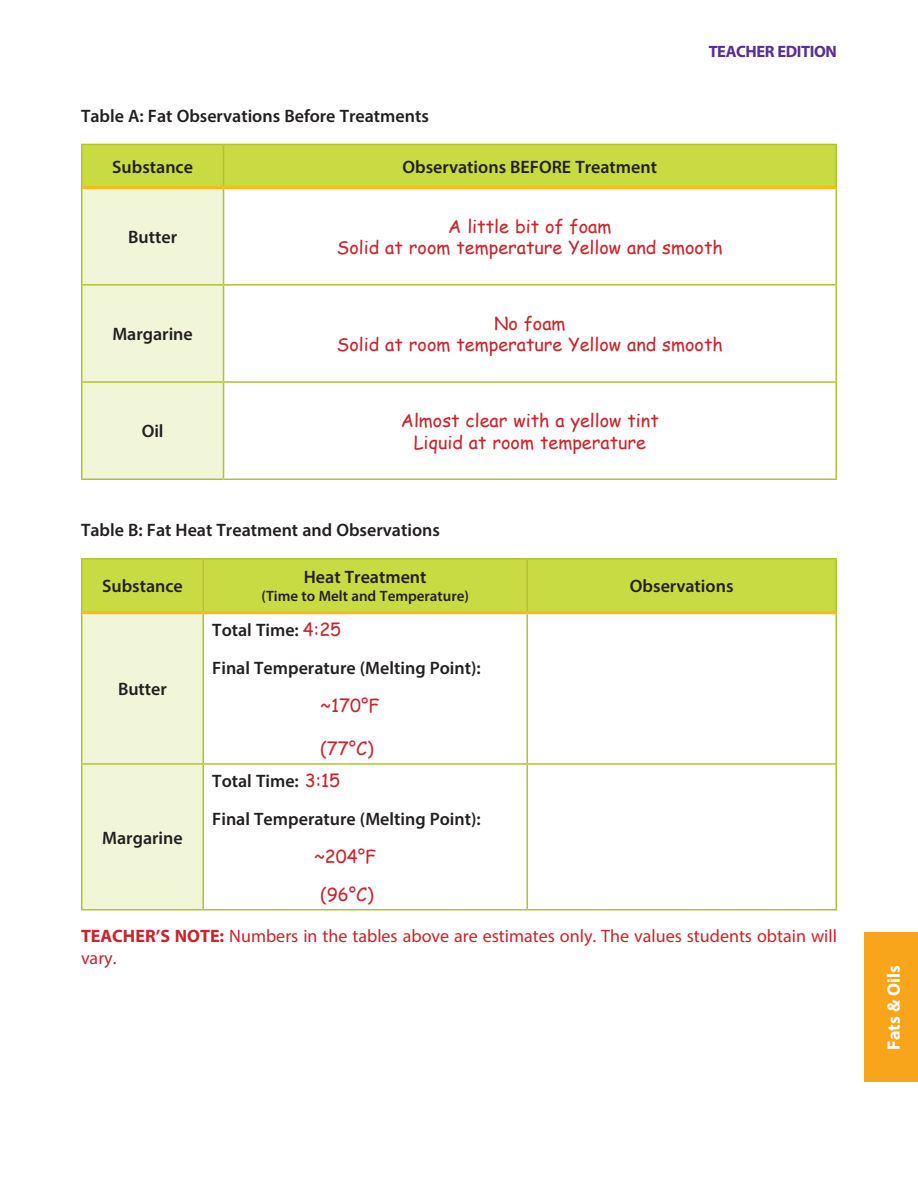
<style>
.page{position:relative;width:918px;height:1188px;background:#fff}
.page>*{position:absolute;margin:0;border:0;box-sizing:border-box;transform-origin:0 0}
.body{font:600 18px "Myriad Pro";color:#231f20}
.body-2{font:18px/21.6px "Comic Sans MS";color:#c8242b;text-align:center}
.body-3{font:18px/21.6px "Myriad Pro";color:#c8242b}
.t1{font:700 18px "Myriad Pro";color:#fff}
.t2{font:700 16.5px "Myriad Pro";letter-spacing:-.025em;color:#5b2e91}
.body-4{font:600 15px "Myriad Pro";color:#231f20}
.s1{font-family:"Comic Sans MS";font-weight:400;color:#c8242b}
.s2{font-weight:700}
</style>
<div class="page">
<div style="left:864px;top:933px;width:54px;height:149px;background:#f9a51b"></div>
<svg style="left:82px;top:145px;width:753px;height:333px;background:#dfea96"></svg>
<svg style="left:224px;top:189px;width:611px;height:289px"></svg>
<hr style="left:223px;top:145px;width:1px;height:41px;background:#b3c135">
<hr style="left:81px;top:284px;width:143px;height:2px;background:#b3c135">
<hr style="left:224px;top:284px;width:613px;height:2px;background:#b3c135">
<hr style="left:81px;top:381px;width:143px;height:2px;background:#b3c135">
<hr style="left:224px;top:381px;width:613px;height:2px;background:#b3c135">
<hr style="left:81px;top:144px;width:143px;height:1px;background:#b3c135">
<hr style="left:81px;top:145px;width:1px;height:43px;background:#b3c135">
<hr style="left:224px;top:144px;width:613px;height:1px;background:#b3c135">
<hr style="left:835px;top:145px;width:2px;height:43px;background:#b3c135">
<hr style="left:82px;top:186px;width:142px;height:3px;background:#fcb814">
<hr style="left:81px;top:188px;width:1px;height:96px;background:#b3c135">
<hr style="left:81px;top:286px;width:1px;height:95px;background:#b3c135">
<hr style="left:81px;top:383px;width:1px;height:95px;background:#b3c135">
<hr style="left:81px;top:478px;width:143px;height:2px;background:#b3c135">
<hr style="left:224px;top:186px;width:611px;height:3px;background:#fcb814">
<hr style="left:223px;top:189px;width:1px;height:95px;background:#b3c135">
<hr style="left:835px;top:188px;width:2px;height:96px;background:#b3c135">
<hr style="left:223px;top:286px;width:1px;height:95px;background:#b3c135">
<hr style="left:835px;top:286px;width:2px;height:95px;background:#b3c135">
<hr style="left:223px;top:383px;width:1px;height:95px;background:#b3c135">
<hr style="left:835px;top:383px;width:2px;height:95px;background:#b3c135">
<hr style="left:224px;top:478px;width:613px;height:2px;background:#b3c135">
<svg style="left:82px;top:559px;width:753px;height:350px;background:#dbe789"></svg>
<svg style="left:204px;top:614px;width:631px;height:295px"></svg>
<hr style="left:202px;top:559px;width:2px;height:52px;background:#b3c135">
<hr style="left:526px;top:559px;width:2px;height:52px;background:#b3c135">
<hr style="left:526px;top:614px;width:2px;height:149px;background:#b3c135">
<hr style="left:81px;top:763px;width:122px;height:2px;background:#b3c135">
<hr style="left:203px;top:763px;width:324px;height:2px;background:#b3c135">
<hr style="left:527px;top:763px;width:310px;height:2px;background:#b3c135">
<hr style="left:526px;top:765px;width:2px;height:144px;background:#b3c135">
<hr style="left:81px;top:909px;width:122px;height:1px;background:#b3c135">
<hr style="left:203px;top:909px;width:324px;height:1px;background:#b3c135">
<hr style="left:527px;top:909px;width:310px;height:1px;background:#b3c135">
<hr style="left:81px;top:558px;width:122px;height:1px;background:#b3c135">
<hr style="left:81px;top:559px;width:1px;height:54px;background:#b3c135">
<hr style="left:203px;top:558px;width:324px;height:1px;background:#b3c135">
<hr style="left:527px;top:558px;width:310px;height:1px;background:#b3c135">
<hr style="left:835px;top:559px;width:2px;height:54px;background:#b3c135">
<hr style="left:82px;top:611px;width:121px;height:3px;background:#fcb814">
<hr style="left:81px;top:613px;width:1px;height:150px;background:#b3c135">
<hr style="left:81px;top:765px;width:1px;height:144px;background:#b3c135">
<hr style="left:203px;top:611px;width:324px;height:3px;background:#fcb814">
<hr style="left:527px;top:611px;width:308px;height:3px;background:#fcb814">
<hr style="left:202px;top:614px;width:2px;height:149px;background:#b3c135">
<hr style="left:835px;top:613px;width:2px;height:150px;background:#b3c135">
<hr style="left:202px;top:765px;width:2px;height:144px;background:#b3c135">
<hr style="left:835px;top:765px;width:2px;height:144px;background:#b3c135">
<p class="body" style="left:81px;top:104px;width:349px">Table A: Fat Observations Before Treatments</p>
<p class="body" style="left:112px;top:155px;width:82px">Substance</p>
<p class="body" style="left:403px;top:155px;width:256px">Observations BEFORE Treatment</p>
<p class="t2" style="left:709px;top:41px;width:130px">TEACHER EDITION</p>
<p class="body" style="left:128px;top:226px;width:50px">Butter</p>
<p class="body-2" style="left:337px;top:215px;width:388px">A little bit of foam<br>Solid at room temperature Yellow and smooth</p>
<p class="body" style="left:112px;top:323px;width:82px">Margarine</p>
<p class="body-2" style="left:337px;top:312px;width:388px">No foam<br>Solid at room temperature Yellow and smooth</p>
<p class="body" style="left:142px;top:420px;width:23px">Oil</p>
<p class="body-2" style="left:401px;top:409px;width:259px">Almost clear with a yellow tint<br>Liquid at room temperature</p>
<p class="body" style="left:81px;top:518px;width:360px">Table B: Fat Heat Treatment and Observations</p>
<p class="body" style="left:102px;top:575px;width:82px">Substance</p>
<p class="body" style="left:118px;top:678px;width:50px">Butter</p>
<p class="body" style="left:304px;top:566px;width:124px">Heat Treatment</p>
<p class="body-4" style="left:262px;top:587px;width:209px">(Time to Melt and Temperature)</p>
<p class="body" style="left:212px;top:619px;width:131px">Total Time: <span class="s1">4:25</span></p>
<p class="body" style="left:212px;top:656px;width:270px">Final Temperature (Melting Point):</p>
<p class="body-2" style="left:320px;top:694px;width:61px">~170°F</p>
<p class="body-2" style="left:320px;top:737px;width:55px">(77°C)</p>
<p class="body" style="left:630px;top:575px;width:105px">Observations</p>
<p class="body" style="left:212px;top:770px;width:130px">Total Time: <span class="s1">3:15</span></p>
<p class="body" style="left:212px;top:808px;width:270px">Final Temperature (Melting Point):</p>
<p class="body-2" style="left:314px;top:845px;width:63px">~204°F</p>
<p class="body-2" style="left:320px;top:883px;width:55px">(96°C)</p>
<p class="body-3" style="left:81px;top:925px;width:758px"><span class="s2">TEACHER’S NOTE:</span> Numbers in the tables above are estimates only. The values students obtain will vary.</p>
<p class="body" style="left:102px;top:826px;width:82px">Margarine</p>
<p class="t1" style="left:882px;top:1050px;width:86px;rotate:-90deg">Fats &amp; Oils</p>
</div>
